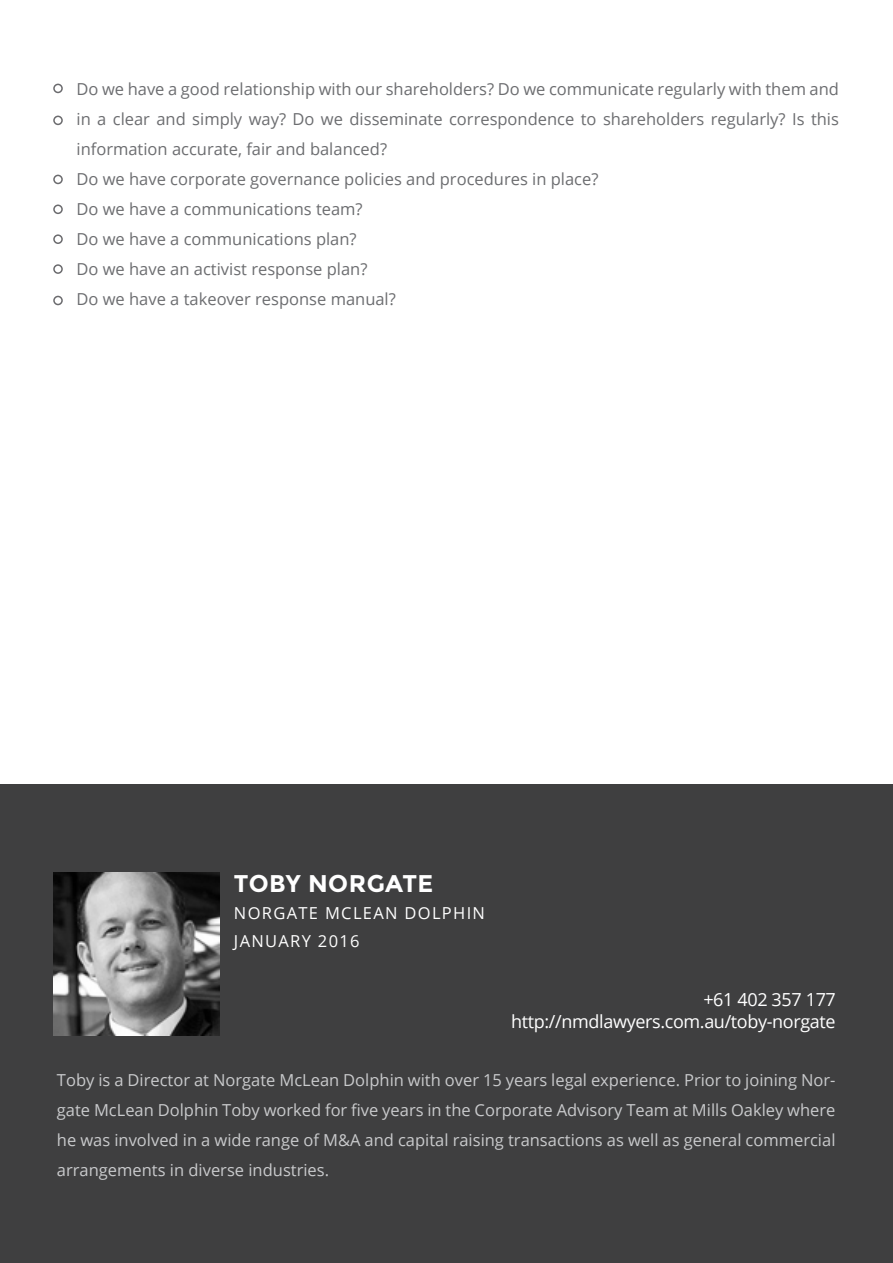
<style>
.page{position:relative;width:893px;height:1263px;background:#fff}
.page>*{position:absolute;margin:0;border:0;box-sizing:border-box;transform-origin:0 0}
.t1{font:700 24.15px "Montserrat";letter-spacing:.02em;color:#fff}
.t2{font:18px "Open Sans";letter-spacing:-.02em;color:#fff}
.t3{font:16.5px/30px "Open Sans";color:#6c6d70}
.t4{font:16.5px/30px "Open Sans";color:#c9cacc;text-align:justify}
.t5{font:16.5px/28.3px "Open Sans";letter-spacing:.08em;color:#fff}
</style>
<div class="page">
<div style="left:53px;top:84px;width:10px;height:9px;border:2px solid #6b6b6e;border-radius:50%"></div>
<div style="left:53px;top:116px;width:10px;height:9px;border:2px solid #6b6b6e;border-radius:50%"></div>
<div style="left:53px;top:175px;width:10px;height:9px;border:2px solid #6b6b6e;border-radius:50%"></div>
<div style="left:53px;top:205px;width:10px;height:9px;border:2px solid #6b6b6e;border-radius:50%"></div>
<div style="left:53px;top:234px;width:10px;height:10px;border:2px solid #6b6b6e;border-radius:50%"></div>
<div style="left:53px;top:264px;width:10px;height:10px;border:2px solid #6b6b6e;border-radius:50%"></div>
<div style="left:53px;top:296px;width:10px;height:9px;border:2px solid #6b6b6e;border-radius:50%"></div>
<div style="left:0;top:785px;width:893px;height:478px;background:#3f3f40"></div>
<img style="left:54px;top:872px;width:165px;height:164px">
<p class="t3" style="left:76px;top:74px;width:764px">Do we have a good relationship with our shareholders? Do we communicate regularly with them and in a clear and simply way? Do we disseminate correspondence to shareholders regularly? Is this information accurate, fair and balanced?<br>Do we have corporate governance policies and procedures in place?<br>Do we have a communications team?<br>Do we have a communications plan?<br>Do we have an activist response plan?<br>Do we have a takeover response manual?</p>
<h1 class="t1" style="left:234px;top:869px;width:201px">TOBY NORGATE</h1>
<p class="t5" style="left:234px;top:898px;width:253px">NORGATE MCLEAN DOLPHIN<br>JANUARY 2016</p>
<p class="t2" style="left:703px;top:987px;width:134px">+61 402 357 177</p>
<p class="t2" style="left:511px;top:1009px;width:326px">http://nmdlawyers.com.au/toby-norgate</p>
<p class="t4" style="left:57px;top:1064px;width:780px">Toby is a Director at Norgate McLean Dolphin with over 15 years legal experience. Prior to joining Nor&shy;gate McLean Dolphin Toby worked for five years in the Corporate Advisory Team at Mills Oakley where he was involved in a wide range of M&amp;A and capital raising transactions as well as general commercial arrangements in diverse industries.</p>
</div>
